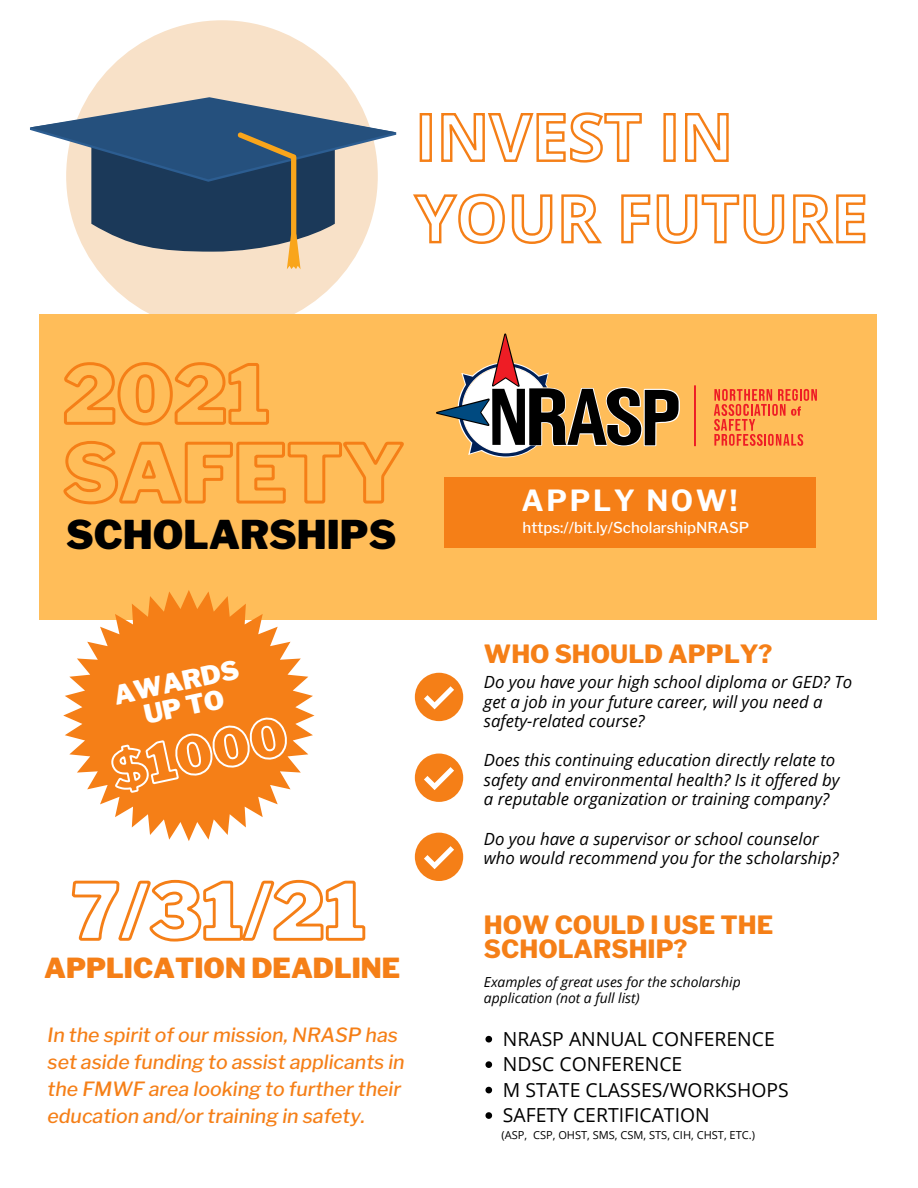
<style>
.page{position:relative;width:918px;height:1188px;background:#fff}
.page>*{position:absolute;margin:0;border:0;box-sizing:border-box;transform-origin:0 0}
.t1{font:900 39.3px "Libre Franklin";color:#000}
.t2{font:700 28.95px "Libre Franklin";letter-spacing:.09em;color:#fff}
.t3{font:900 27.45px "Libre Franklin";color:#f57f17}
.t4{font:900 25.95px "Libre Franklin";color:#fff}
.t5{font:800 25.05px/24.2px "Libre Franklin";color:#f57f17}
.t6{font:italic 500 19.5px/26.8px "Libre Franklin";color:#f57f17}
.t7{font:19.35px "Open Sans";color:#000}
.t8{font:italic 16.8px/19.6px "Open Sans";color:#000}
.t9{font:500 15px "Libre Franklin";color:#fff}
.t10{font:italic 13.8px/16.2px "Open Sans";color:#000}
.t11{font:11.1px "Open Sans";color:#000}
</style>
<div class="page">
<div style="left:66px;top:20px;width:312px;height:312px;background:#f8e1c8;border-radius:50%"></div>
<div style="left:39px;top:315px;width:837px;height:305px;background:#ffbd59"></div>
<svg style="left:436px;top:333px;width:244px;height:124px"></svg>
<hr style="left:694px;top:385px;width:2px;height:61px;background:#ee1d25">
<svg style="left:714px;top:389px;width:103px;height:57px"></svg>
<div style="left:444px;top:477px;width:372px;height:70px;background:#f57f17"></div>
<svg style="left:64px;top:362px;width:205px;height:64px"></svg>
<svg style="left:63px;top:441px;width:341px;height:64px"></svg>
<svg style="left:415px;top:673px;width:48px;height:48px"></svg>
<svg style="left:415px;top:754px;width:48px;height:48px"></svg>
<svg style="left:415px;top:833px;width:48px;height:48px"></svg>
<svg style="left:63px;top:590px;width:251px;height:251px"></svg>
<svg style="left:94px;top:620px;width:199px;height:191px;background:#f68c2f"></svg>
<svg style="left:413px;top:112px;width:453px;height:132px"></svg>
<svg style="left:30px;top:97px;width:366px;height:172px"></svg>
<svg style="left:485px;top:1036px;width:7px;height:7px"></svg>
<svg style="left:485px;top:1061px;width:7px;height:7px"></svg>
<svg style="left:485px;top:1087px;width:7px;height:6px"></svg>
<svg style="left:485px;top:1112px;width:7px;height:7px"></svg>
<svg style="left:71px;top:879px;width:295px;height:63px"></svg>
<p class="t1" style="left:66px;top:511px;width:332px">SCHOLARSHIPS</p>
<p class="t4" style="left:111px;top:680px;width:129px;rotate:-12deg">AWARDS</p>
<p class="t4" style="left:141px;top:700px;width:83px;rotate:-12deg">UP TO</p>
<p class="t3" style="left:44px;top:951px;width:357px">APPLICATION DEADLINE</p>
<p class="t6" style="left:48px;top:1022px;width:359px">In the spirit of our mission, NRASP has set aside funding to assist applicants in the FMWF area looking to further their education and/or training in safety.</p>
<p class="t2" style="left:522px;top:483px;width:218px">APPLY NOW!</p>
<p class="t9" style="left:523px;top:518px;width:228px">https://bit.ly/ScholarshipNRASP</p>
<p class="t5" style="left:484px;top:642px;width:290px">WHO SHOULD APPLY?</p>
<p class="t8" style="left:484px;top:672px;width:370px">Do you have your high school diploma or GED? To get a job in your future career, will you need a safety-related course?</p>
<p class="t8" style="left:484px;top:750px;width:357px">Does this continuing education directly relate to safety and environmental health? Is it offered by a reputable organization or training company?</p>
<p class="t8" style="left:484px;top:828px;width:356px">Do you have a supervisor or school counselor who would recommend you for the scholarship?</p>
<p class="t5" style="left:484px;top:913px;width:291px">HOW COULD I USE THE<br>SCHOLARSHIP?</p>
<p class="t10" style="left:484px;top:973px;width:258px">Examples of great uses for the scholarship application (not a full list)</p>
<p class="t7" style="left:503px;top:1025px;width:273px">NRASP ANNUAL CONFERENCE</p>
<p class="t7" style="left:503px;top:1051px;width:181px">NDSC CONFERENCE</p>
<p class="t7" style="left:503px;top:1076px;width:287px">M STATE CLASSES/WORKSHOPS</p>
<p class="t7" style="left:503px;top:1102px;width:208px">SAFETY CERTIFICATION</p>
<p class="t11" style="left:502px;top:1127px;width:255px">(ASP, CSP, OHST, SMS, CSM, STS, CIH, CHST, ETC.)</p>
</div>
